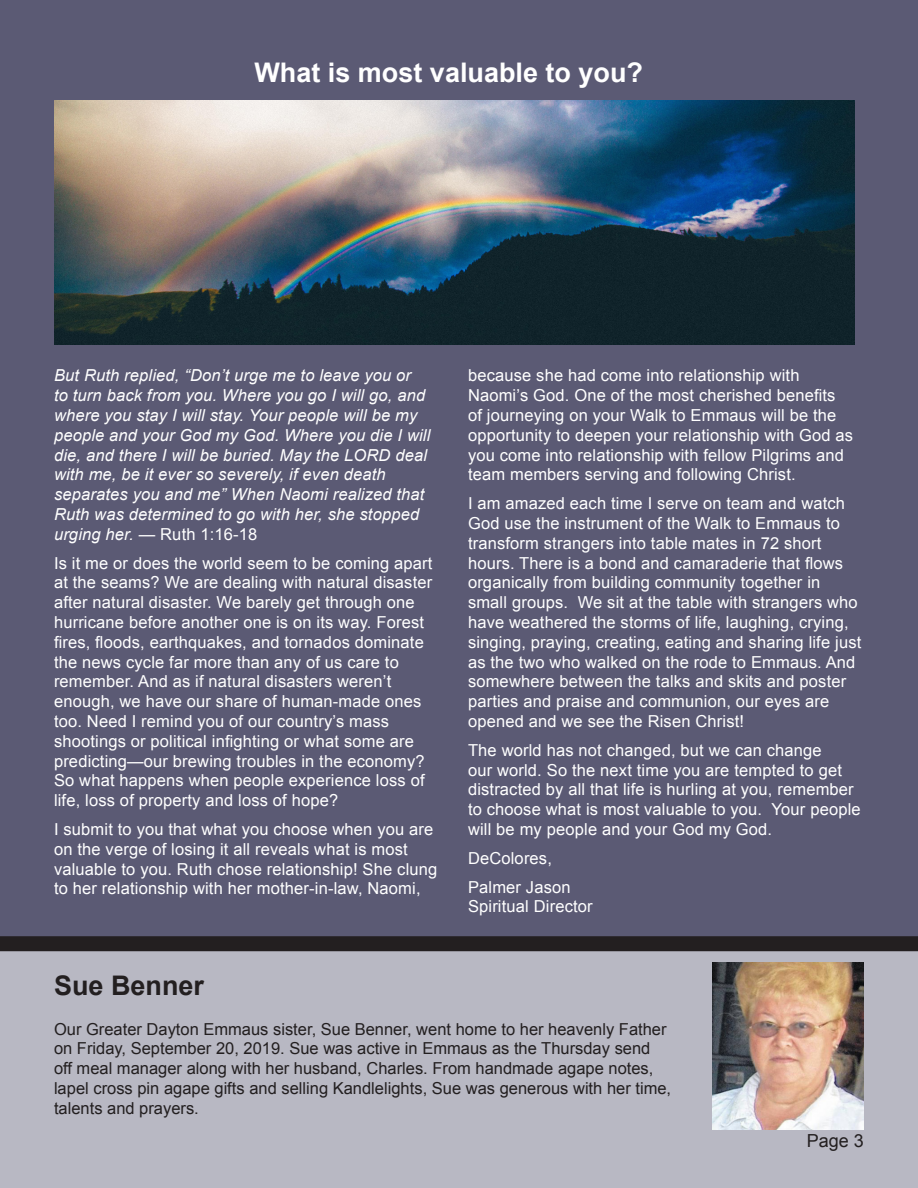
<style>
.page{position:relative;width:918px;height:1188px;background:#fff}
.page>*{position:absolute;margin:0;border:0;box-sizing:border-box;transform-origin:0 0}
.t1{font:700 27px "Arial";color:#fff}
.t2{font:700 27px "Arial";color:#231f20}
.t3{font:18px "Arial";color:#231f20}
.t4{font:16.5px/19.8px "Arial";letter-spacing:.01em;color:#fff}
.t5{font:italic 16.5px/19.8px "Arial";letter-spacing:.01em;color:#fff}
.t6{font:16.5px/19.8px "Arial";color:#231f20}
.s1{font-style:normal}
</style>
<div class="page">
<div style="left:0;top:936px;width:918px;height:252px;background:#b8b8c3"></div>
<div style="left:0;top:0;width:918px;height:936px;background:#5b5a74"></div>
<div style="left:0;top:936px;width:918px;height:15px;background:#231f20"></div>
<img style="left:713px;top:962px;width:151px;height:168px">
<img style="left:54px;top:100px;width:801px;height:245px">
<p class="t1" style="left:254px;top:55px;width:390px">What is most valuable to you?</p>
<p class="t5" style="left:54px;top:366px;width:378px">But Ruth replied, “Don’t urge me to leave you or<br>to turn back from you. Where you go I will go, and where you stay I will stay. Your people will be my people and your God my God. Where you die I will die, and there I will be buried. May the LORD deal with me, be it ever so severely, if even death</p>
<p class="t5" style="left:54px;top:485px;width:372px">separates you and me” When Naomi realized that<br>Ruth was determined to go with her, she stopped urging her. <span class="s1">— Ruth 1:16-18</span></p>
<p class="t4" style="left:54px;top:553px;width:380px">Is it me or does the world seem to be coming apart at the seams? We are dealing with natural disaster after natural disaster. We barely get through one hurricane before another one is on its way. Forest fires, floods, earthquakes, and tornados dominate the news cycle far more than any of us care to</p>
<p class="t4" style="left:54px;top:672px;width:369px">remember. And as if natural disasters weren’t enough, we have our share of human-made ones too. Need I remind you of our country’s mass</p>
<p class="t4" style="left:54px;top:731px;width:362px">shootings or political infighting or what some are</p>
<p class="t4" style="left:54px;top:751px;width:372px;text-align:justify">predicting—our brewing troubles in the economy?<br>So what happens when people experience loss of life, loss of property and loss of hope?</p>
<p class="t4" style="left:54px;top:819px;width:381px">I submit to you that what you choose when you are on the verge of losing it all reveals what is most</p>
<p class="t4" style="left:54px;top:859px;width:385px">valuable to you. Ruth chose relationship! She clung to her relationship with her mother-in-law, Naomi,</p>
<p class="t4" style="left:468px;top:366px;width:333px">because she had come into relationship with</p>
<p class="t4" style="left:468px;top:386px;width:387px">Naomi’s God. One of the most cherished benefits of journeying on your Walk to Emmaus will be the opportunity to deepen your relationship with God as you come into relationship with fellow Pilgrims and team members serving and following Christ.</p>
<p class="t4" style="left:468px;top:494px;width:395px">I am amazed each time I serve on team and watch God use the instrument of the Walk to Emmaus to transform strangers into table mates in 72 short hours. There is a bond and camaraderie that flows organically from building community together in small groups. We sit at the table with strangers who have weathered the storms of life, laughing, crying, singing, praying, creating, eating and sharing life just as the two who walked on the rode to Emmaus. And somewhere between the talks and skits and poster parties and praise and communion, our eyes are opened and we see the Risen Christ!</p>
<p class="t4" style="left:468px;top:740px;width:394px">The world has not changed, but we can change<br>our world. So the next time you are tempted to get distracted by all that life is hurling at you, remember to choose what is most valuable to you. Your people will be my people and your God my God.</p>
<p class="t4" style="left:468px;top:848px;width:86px">DeColores,</p>
<p class="t4" style="left:468px;top:877px;width:104px">Palmer Jason</p>
<p class="t4" style="left:468px;top:897px;width:126px">Spiritual Director</p>
<p class="t2" style="left:54px;top:968px;width:152px">Sue Benner</p>
<p class="t6" style="left:54px;top:1019px;width:619px">Our Greater Dayton Emmaus sister, Sue Benner, went home to her heavenly Father on Friday, September 20, 2019. Sue was active in Emmaus as the Thursday send off meal manager along with her husband, Charles. From handmade agape notes, lapel cross pin agape gifts and selling Kandlelights, Sue was generous with her time, talents and prayers.</p>
<p class="t3" style="left:807px;top:1129px;width:59px">Page 3</p>
</div>
